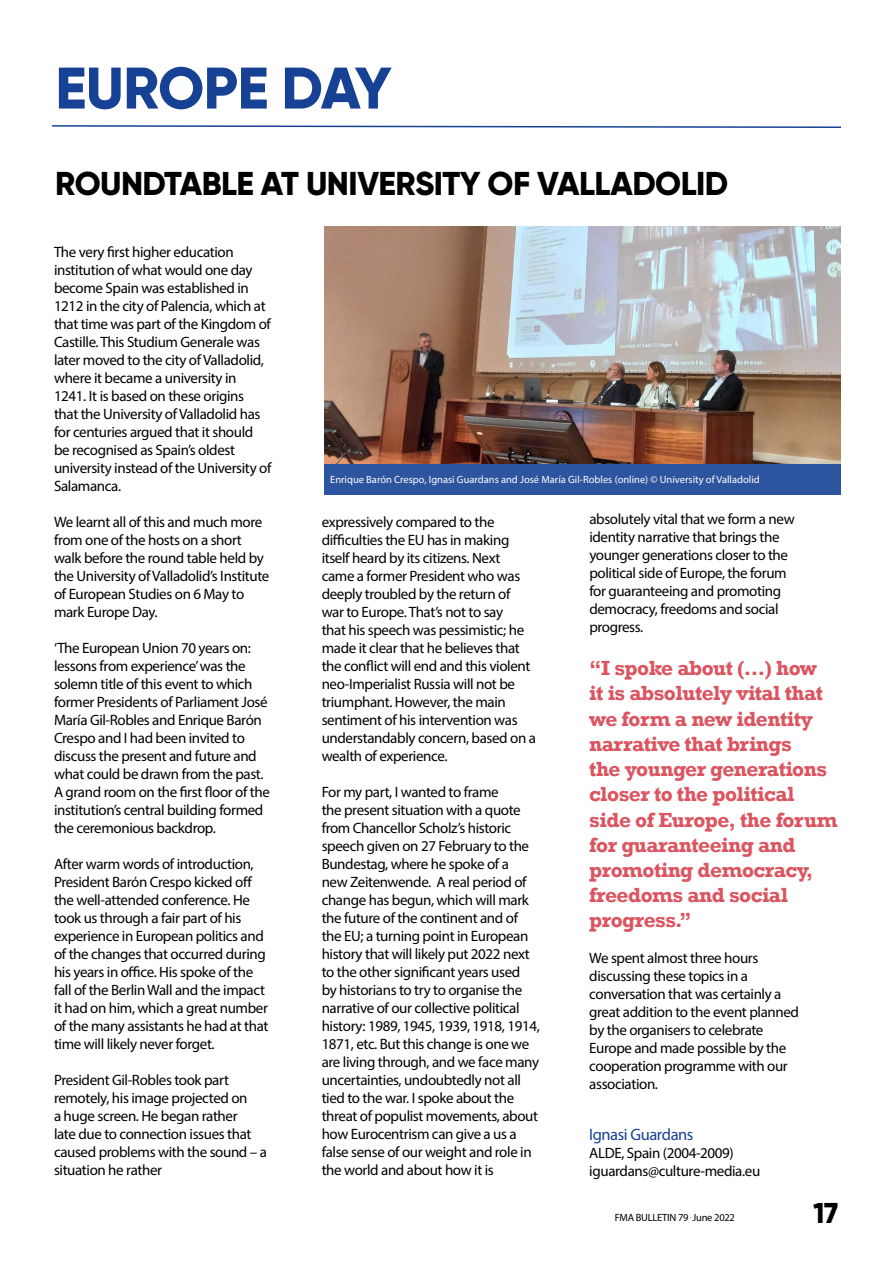
<style>
.page{position:relative;width:893px;height:1263px;background:#fff}
.page>*{position:absolute;margin:0;border:0;box-sizing:border-box;transform-origin:0 0}
.t1{font:800 58.5px "Gilroy";letter-spacing:-.01em;color:#164194}
.t2{font:800 33px "Gilroy";letter-spacing:-.015em;color:#000}
.t3{font:800 28.65px "Gilroy";color:#000}
.t4{font:700 21px/25.2px "Rockwell";letter-spacing:-.025em;color:#db5561}
.t5{font:16.5px "Myriad Pro";letter-spacing:-.025em;color:#164194}
.t6{font:15px/18px "Myriad Pro";letter-spacing:-.025em;color:#000}
.t7{font:10.5px "Myriad Pro";color:#fff}
.t8{font:10.5px "Myriad Pro";letter-spacing:-.025em;color:#000}
</style>
<div class="page">
<div style="left:324px;top:463px;width:517px;height:32px;background:#2d549e"></div>
<svg style="left:52px;top:125px;width:789px;height:3px"></svg>
<img style="left:324px;top:226px;width:517px;height:237px">
<h1 class="t1" style="left:55px;top:51px;width:338px">EUROPE DAY</h1>
<h2 class="t2" style="left:55px;top:163px;width:674px">ROUNDTABLE AT UNIVERSITY OF VALLADOLID</h2>
<p class="t6" style="left:54px;top:243px;width:219px">The very first higher education institution of what would one day become Spain was established in 1212 in the city of Palencia, which at that time was part of the Kingdom of Castille. This Studium Generale was later moved to the city of Valladolid, where it became a university in 1241. It is based on these origins that the University of Valladolid has for centuries argued that it should be recognised as Spain’s oldest university instead of the University of Salamanca.</p>
<p class="t6" style="left:54px;top:513px;width:217px">We learnt all of this and much more from one of the hosts on a short walk before the round table held by the University of Valladolid’s Institute of European Studies on 6 May to mark Europe Day.</p>
<p class="t6" style="left:54px;top:639px;width:218px">‘The European Union 70 years on: lessons from experience’ was the solemn title of this event to which former Presidents of Parliament José María Gil-Robles and Enrique Barόn Crespo and I had been invited to discuss the present and future and what could be drawn from the past.<br>A grand room on the first floor of the institution’s central building formed the ceremonious backdrop.</p>
<p class="t6" style="left:54px;top:855px;width:216px">After warm words of introduction, President Barόn Crespo kicked off the well-attended conference. He took us through a fair part of his experience in European politics and of the changes that occurred during his years in office. His spoke of the fall of the Berlin Wall and the impact it had on him, which a great number of the many assistants he had at that time will likely never forget.</p>
<p class="t6" style="left:54px;top:1071px;width:215px">President Gil-Robles took part remotely, his image projected on<br>a huge screen. He began rather<br>late due to connection issues that caused problems with the sound – a situation he rather</p>
<p class="t7" style="left:330px;top:473px;width:431px">Enrique Barón Crespo, Ignasi Guardans and José María Gil-Robles (online) © University of Valladolid</p>
<p class="t6" style="left:322px;top:513px;width:216px">expressively compared to the difficulties the EU has in making itself heard by its citizens. Next came a former President who was deeply troubled by the return of war to Europe. That’s not to say<br>that his speech was pessimistic; he made it clear that he believes that the conflict will end and this violent neo-Imperialist Russia will not be triumphant. However, the main sentiment of his intervention was understandably concern, based on a wealth of experience.</p>
<p class="t6" style="left:322px;top:783px;width:220px">For my part, I wanted to frame<br>the present situation with a quote from Chancellor Scholz’s historic speech given on 27 February to the Bundestag, where he spoke of a<br>new Zeitenwende. A real period of change has begun, which will mark the future of the continent and of the EU; a turning point in European history that will likely put 2022 next to the other significant years used<br>by historians to try to organise the narrative of our collective political history: 1989, 1945, 1939, 1918, 1914, 1871, etc. But this change is one we are living through, and we face many uncertainties, undoubtedly not all tied to the war. I spoke about the threat of populist movements, about how Eurocentrism can give a us a false sense of our weight and role in the world and about how it is</p>
<p class="t6" style="left:589px;top:510px;width:207px">absolutely vital that we form a new identity narrative that brings the younger generations closer to the political side of Europe, the forum for guaranteeing and promoting democracy, freedoms and social progress.</p>
<p class="t4" style="left:589px;top:656px;width:250px">“I spoke about (...) how<br>it is absolutely vital that we form a new identity narrative that brings<br>the younger generations closer to the political side of Europe, the forum for guaranteeing and promoting democracy, freedoms and social progress.”</p>
<p class="t6" style="left:589px;top:949px;width:211px">We spent almost three hours discussing these topics in a conversation that was certainly a great addition to the event planned by the organisers to celebrate<br>Europe and made possible by the cooperation programme with our association.</p>
<p class="t5" style="left:589px;top:1124px;width:106px">Ignasi Guardans</p>
<p class="t6" style="left:589px;top:1143px;width:172px">ALDE, Spain (2004-2009) iguardans@culture-media.eu</p>
<p class="t8" style="left:615px;top:1211px;width:121px">FMA BULLETIN 79 <sup>.</sup> June 2022</p>
<h3 class="t3" style="left:813px;top:1195px;width:26px">17</h3>
</div>
